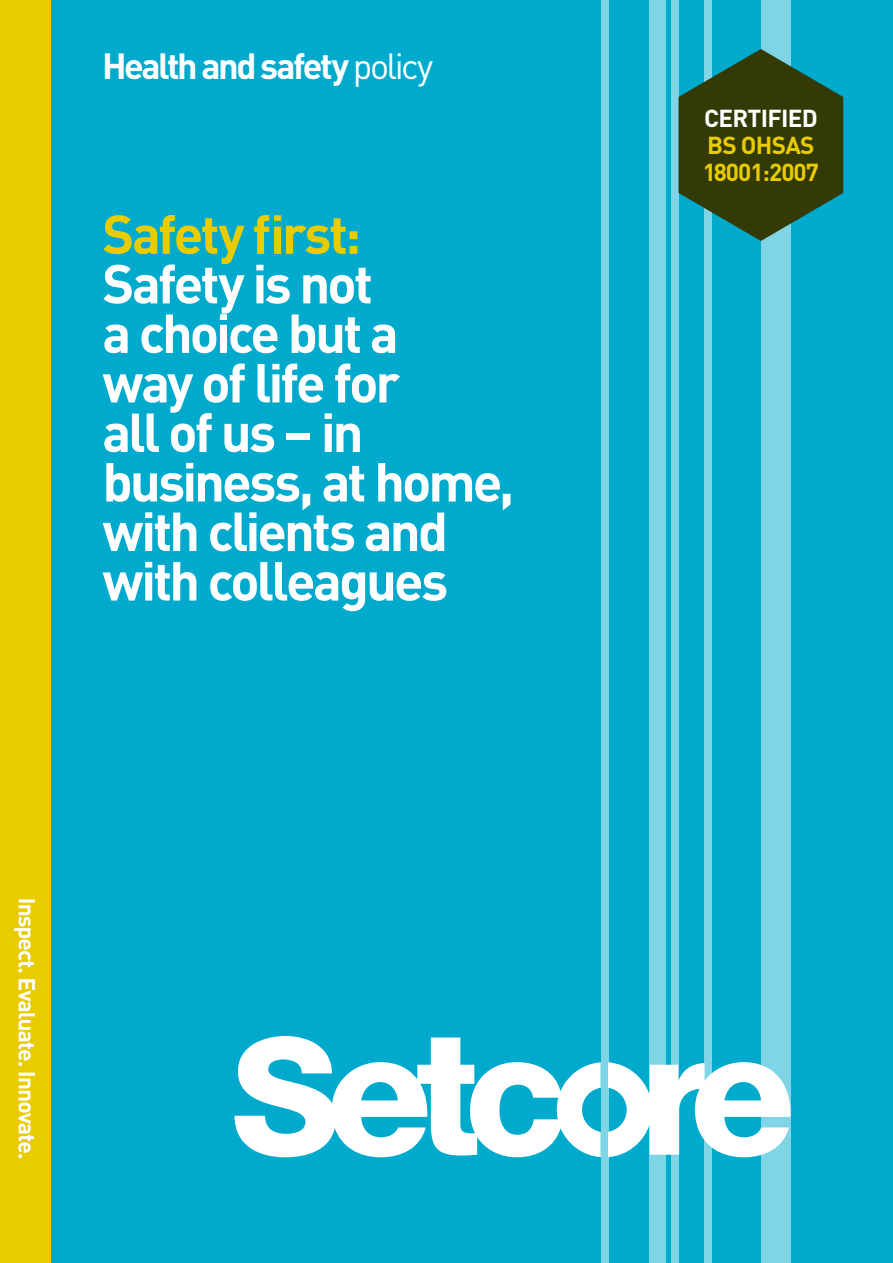
<style>
.page{position:relative;width:893px;height:1263px;background:#fff}
.page>*{position:absolute;margin:0;border:0;box-sizing:border-box;transform-origin:0 0}
.t1{font:700 54px/49.5px "DINOT";letter-spacing:-.055em;color:#fff}
.t2{font:700 54px "DINOT";letter-spacing:-.045em;color:#e8cc00}
.t3{font:700 36px "DINOT";letter-spacing:-.07em;color:#fff}
.t4{font:700 24.3px/27px "DINOT";letter-spacing:-.04em;color:#e8cc00}
.t5{font:700 24.3px "DINOT";letter-spacing:-.03em;color:#fff}
.s1{font-weight:400}
</style>
<div class="page">
<div style="left:51px;top:0;width:842px;height:1263px;background:#00aacd"></div>
<div style="left:601px;top:0;width:7px;height:1263px;background:#7fd4e5"></div>
<div style="left:671px;top:0;width:7px;height:1263px;background:#7fd4e5"></div>
<div style="left:705px;top:0;width:7px;height:1263px;background:#7fd4e5"></div>
<div style="left:650px;top:0;width:16px;height:1263px;background:#7fd4e5"></div>
<div style="left:761px;top:0;width:29px;height:1263px;background:#7fd4e5"></div>
<svg style="left:608px;top:1062px;width:183px;height:95px"></svg>
<svg style="left:234px;top:1036px;width:367px;height:121px"></svg>
<div style="left:0;top:0;width:51px;height:1263px;background:#e8cc00"></div>
<svg style="left:14px;top:899px;width:21px;height:259px"></svg>
<svg style="left:678px;top:49px;width:165px;height:192px"></svg>
<p class="t3" style="left:102px;top:41px;width:333px">Health and safety <span class="s1">policy</span></p>
<p class="t2" style="left:102px;top:198px;width:260px">Safety first:</p>
<p class="t1" style="left:102px;top:257px;width:413px">Safety is not<br>a choice but a<br>way of life for<br>all of us – in business, at home, with clients and with colleagues</p>
<p class="t5" style="left:704px;top:102px;width:115px">CERTIFIED</p>
<p class="t4" style="left:703px;top:131px;width:118px">BS OHSAS<br>18001:2007</p>
</div>
